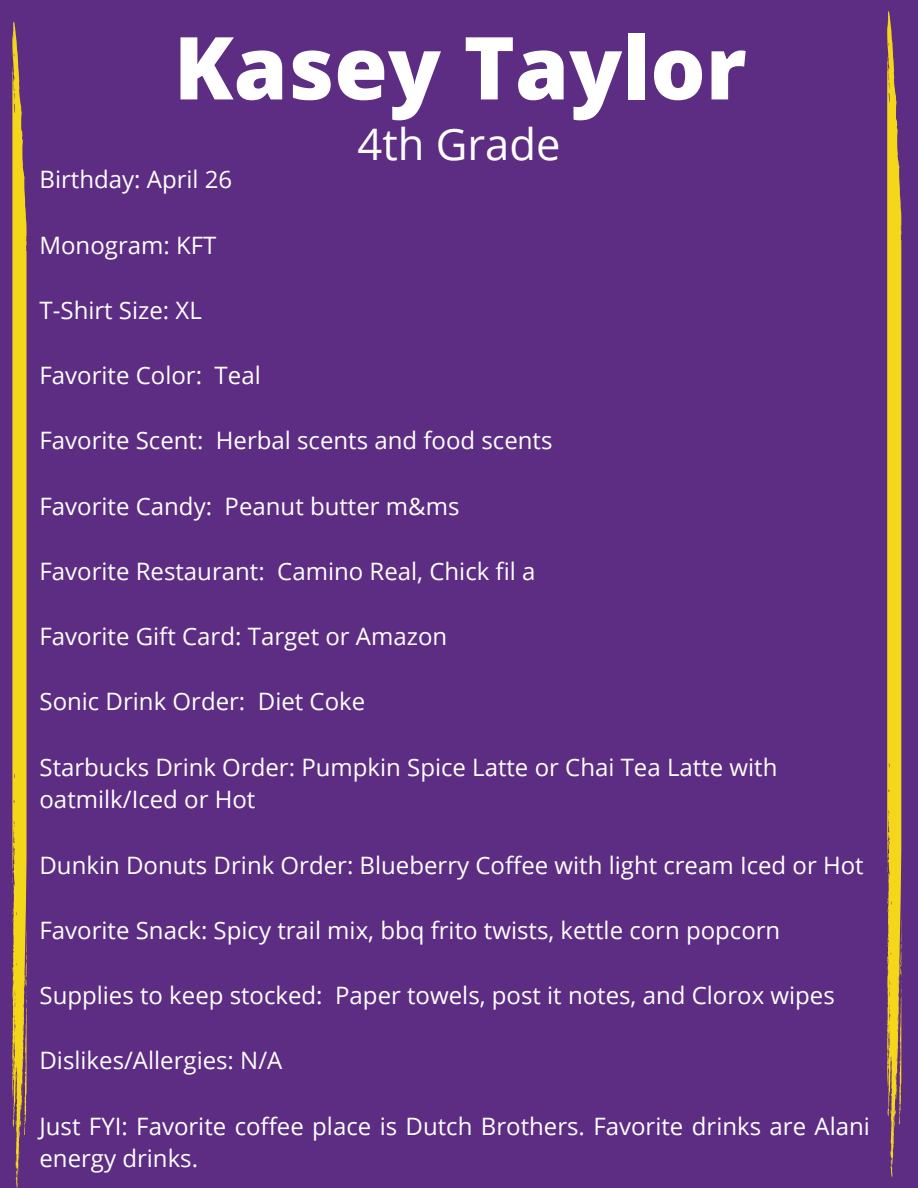
<style>
.page{position:relative;width:918px;height:1188px;background:#5d2c83}
.page>*{position:absolute;margin:0;border:0;box-sizing:border-box;transform-origin:0 0}
.t1{font:800 87px "Open Sans";color:#fff}
.t2{font:43.5px "Open Sans";color:#fff}
.t3{font:24px/32.7px "Open Sans";color:#fff}
</style>
<div class="page">
<svg style="left:12px;top:21px;width:15px;height:1167px"></svg>
<svg style="left:887px;top:11px;width:15px;height:1166px"></svg>
<p class="t1" style="left:174px;top:7px;width:574px">Kasey Taylor</p>
<p class="t2" style="left:358px;top:113px;width:204px">4th Grade</p>
<p class="t3" style="left:40px;top:163px;width:194px">Birthday: April 26</p>
<p class="t3" style="left:40px;top:228px;width:178px">Monogram: KFT</p>
<p class="t3" style="left:40px;top:293px;width:164px">T-Shirt Size: XL</p>
<p class="t3" style="left:40px;top:359px;width:223px">Favorite Color: Teal</p>
<p class="t3" style="left:40px;top:424px;width:514px">Favorite Scent: Herbal scents and food scents</p>
<p class="t3" style="left:40px;top:489px;width:422px">Favorite Candy: Peanut butter m&amp;ms</p>
<p class="t3" style="left:40px;top:554px;width:497px">Favorite Restaurant: Camino Real, Chick fil a</p>
<p class="t3" style="left:40px;top:620px;width:409px">Favorite Gift Card: Target or Amazon</p>
<p class="t3" style="left:40px;top:685px;width:327px">Sonic Drink Order: Diet Coke</p>
<p class="t3" style="left:40px;top:750px;width:739px">Starbucks Drink Order: Pumpkin Spice Latte or Chai Tea Latte with oatmilk/Iced or Hot</p>
<p class="t3" style="left:40px;top:848px;width:826px">Dunkin Donuts Drink Order: Blueberry Coffee with light cream Iced or Hot</p>
<p class="t3" style="left:40px;top:913px;width:742px">Favorite Snack: Spicy trail mix, bbq frito twists, kettle corn popcorn</p>
<p class="t3" style="left:40px;top:978px;width:797px">Supplies to keep stocked: Paper towels, post it notes, and Clorox wipes</p>
<p class="t3" style="left:40px;top:1044px;width:244px">Dislikes/Allergies: N/A</p>
<p class="t3" style="left:40px;top:1109px;width:832px">Just FYI: Favorite coffee place is Dutch Brothers. Favorite drinks are Alani energy drinks.</p>
</div>
